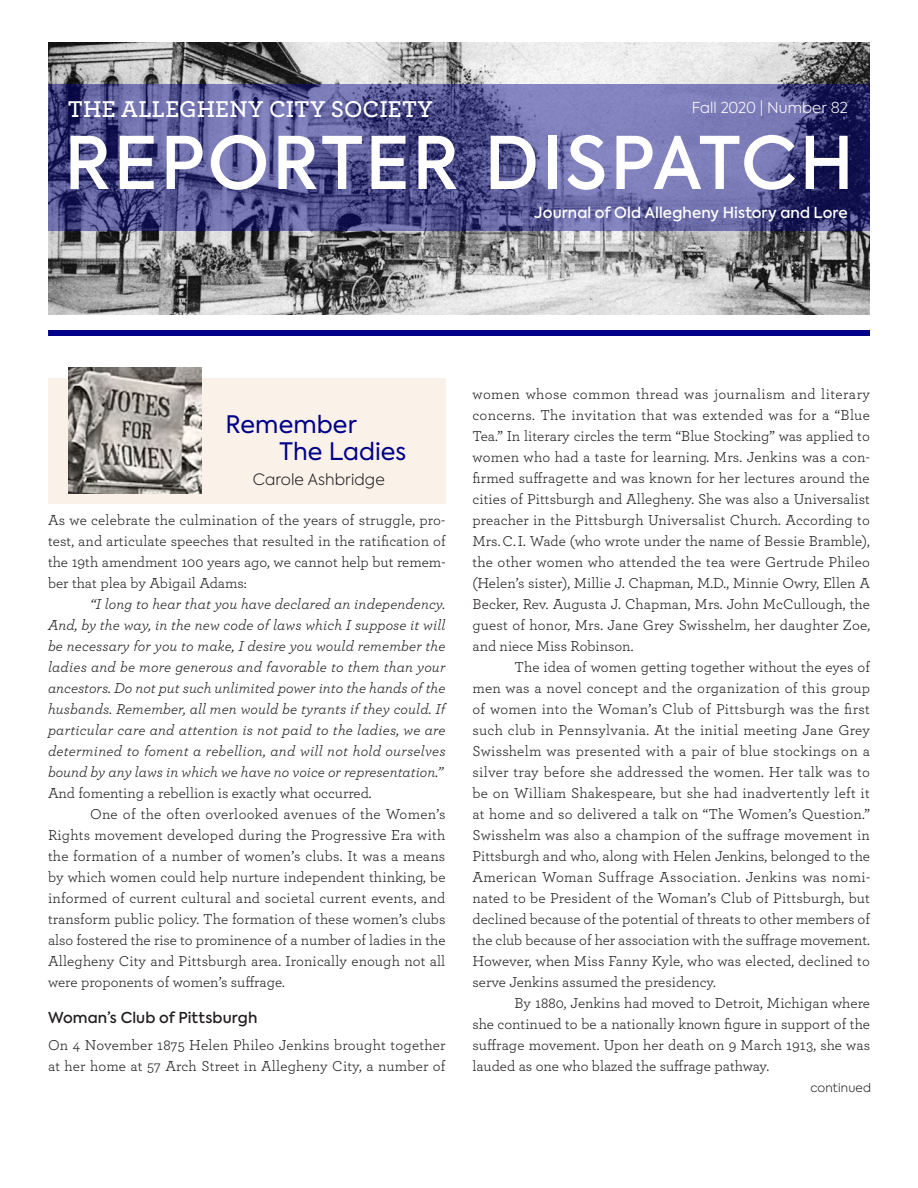
<style>
.page{position:relative;width:918px;height:1188px;background:#fff}
.page>*{position:absolute;margin:0;border:0;box-sizing:border-box;transform-origin:0 0}
.t1{font:500 72px "Axiforma";letter-spacing:.035em;color:#fff}
.t2{font:600 24px "Archer";letter-spacing:.005em;color:#fff}
.t3{font:24px/27px "Axiforma";letter-spacing:.005em;color:#008}
.t4{font:300 15.6px "Axiforma";letter-spacing:.005em;color:#231f20}
.t5{font:15px/21px "Archer";letter-spacing:.005em;color:#231f20;text-align:justify}
.t6{font:italic 15px/21px "Archer";color:#231f20;text-align:justify}
.t7{font:500 15px "Axiforma";letter-spacing:.005em;color:#fff}
.t8{font:500 15px "Axiforma";letter-spacing:.005em;color:#231f20}
.t9{font:300 15px "Axiforma";color:#fff}
.t10{font:300 12px "Axiforma";letter-spacing:.015em;color:#231f20}
</style>
<div class="page">
<div style="left:48px;top:378px;width:398px;height:126px;background:#faf2e9"></div>
<img style="left:48px;top:42px;width:822px;height:273px">
<svg style="left:48px;top:84px;width:822px;height:147px;background:#595996"></svg>
<div style="left:48px;top:330px;width:822px;height:6px;background:#008"></div>
<img style="left:68px;top:367px;width:133px;height:127px">
<h2 class="t2" style="left:68px;top:91px;width:367px">THE ALLEGHENY CITY SOCIETY</h2>
<p class="t9" style="left:692px;top:97px;width:157px">Fall 2020 | Number 82</p>
<h1 class="t1" style="left:64px;top:116px;width:792px">REPORTER DISPATCH</h1>
<p class="t7" style="left:534px;top:202px;width:315px">Journal of Old Allegheny History and Lore</p>
<h2 class="t3" style="left:280px;top:411px;width:128px;text-indent:-54px">Remember<br>The Ladies</h2>
<p class="t4" style="left:253px;top:469px;width:134px">Carole Ashbridge</p>
<p class="t5" style="left:48px;top:509px;width:399px">As we celebrate the culmination of the years of struggle, pro&shy;test, and articulate speeches that resulted in the ratification of the 19th amendment 100 years ago, we cannot help but remem&shy;ber that plea by Abigail Adams:</p>
<p class="t6" style="left:48px;top:593px;width:399px;text-indent:42px">“I long to hear that you have declared an independency.<br>And, by the way, in the new code of laws which I suppose it will be necessary for you to make, I desire you would remember the ladies and be more generous and favorable to them than your ancestors. Do not put such unlimited power into the hands of the husbands. Remember, all men would be tyrants if they could. If particular care and attention is not paid to the ladies, we are determined to foment a rebellion, and will not hold ourselves bound by any laws in which we have no voice or representation.”</p>
<p class="t5" style="left:48px;top:782px;width:325px">And fomenting a rebellion is exactly what occurred.</p>
<p class="t5" style="left:90px;top:803px;width:357px">One of the often overlooked avenues of the Women’s</p>
<p class="t5" style="left:48px;top:824px;width:399px">Rights movement developed during the Progressive Era with</p>
<p class="t5" style="left:48px;top:845px;width:399px">the formation of a number of women’s clubs. It was a means</p>
<p class="t5" style="left:48px;top:866px;width:399px">by which women could help nurture independent thinking, be</p>
<p class="t5" style="left:48px;top:887px;width:399px">informed of current cultural and societal current events, and</p>
<p class="t5" style="left:48px;top:908px;width:399px">transform public policy. The formation of these women’s clubs</p>
<p class="t5" style="left:48px;top:929px;width:399px">also fostered the rise to prominence of a number of ladies in the</p>
<p class="t5" style="left:48px;top:950px;width:399px">Allegheny City and Pittsburgh area. Ironically enough not all</p>
<p class="t5" style="left:48px;top:971px;width:238px">were proponents of women’s suffrage.</p>
<p class="t8" style="left:48px;top:1008px;width:211px">Woman’s Club of Pittsburgh</p>
<p class="t5" style="left:48px;top:1034px;width:399px">On 4 November 1875 Helen Phileo Jenkins brought together at her home at 57 Arch Street in Allegheny City, a number of</p>
<p class="t5" style="left:473px;top:383px;width:399px">women whose common thread was journalism and literary concerns. The invitation that was extended was for a “Blue Tea.” In literary circles the term “Blue Stocking” was applied to women who had a taste for learning. Mrs. Jenkins was a con&shy;firmed suffragette and was known for her lectures around the cities of Pittsburgh and Allegheny. She was also a Universalist preacher in the Pittsburgh Universalist Church. According to Mrs. C. I. Wade (who wrote under the name of Bessie Bramble), the other women who attended the tea were Gertrude Phileo (Helen’s sister), Millie J. Chapman, M.D., Minnie Owry, Ellen A Becker, Rev. Augusta J. Chapman, Mrs. John McCullough, the guest of honor, Mrs. Jane Grey Swisshelm, her daughter Zoe, and niece Miss Robinson.</p>
<p class="t5" style="left:473px;top:656px;width:399px;text-indent:42px">The idea of women getting together without the eyes of men was a novel concept and the organization of this group of women into the Woman’s Club of Pittsburgh was the first such club in Pennsylvania. At the initial meeting Jane Grey Swisshelm was presented with a pair of blue stockings on a silver tray before she addressed the women. Her talk was to be on William Shakespeare, but she had inadvertently left it at home and so delivered a talk on “The Women’s Question.” Swisshelm was also a champion of the suffrage movement in Pittsburgh and who, along with Helen Jenkins, belonged to the American Woman Suffrage Association. Jenkins was nomi&shy;nated to be President of the Woman’s Club of Pittsburgh, but declined because of the potential of threats to other members of the club because of her association with the suffrage movement.<br>However, when Miss Fanny Kyle, who was elected, declined to serve Jenkins assumed the presidency.</p>
<p class="t5" style="left:473px;top:992px;width:399px;text-indent:42px">By 1880, Jenkins had moved to Detroit, Michigan where she continued to be a nationally known figure in support of the suffrage movement. Upon her death on 9 March 1913, she was lauded as one who blazed the suffrage pathway.</p>
<p class="t10" style="left:810px;top:1080px;width:62px">continued</p>
</div>
